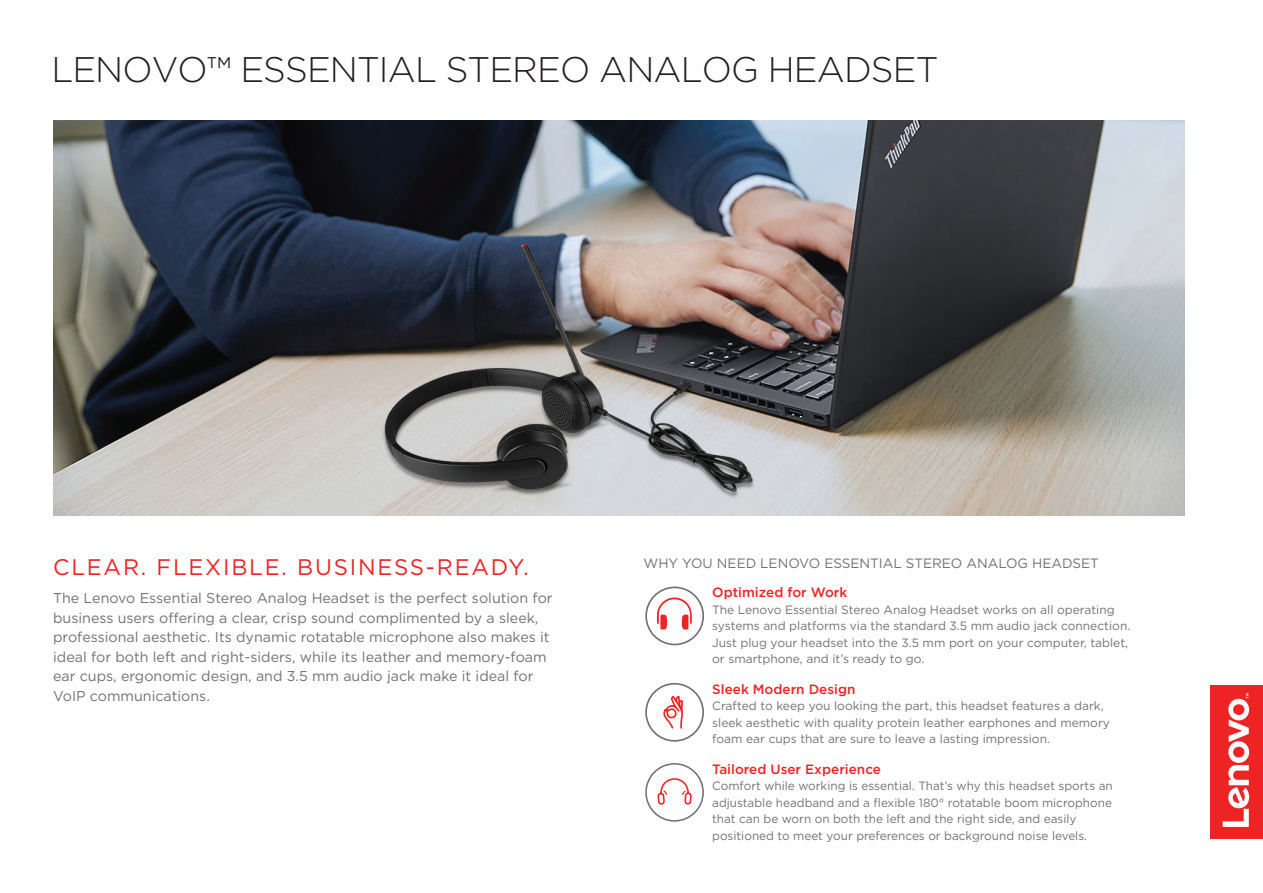
<style>
.page{position:relative;width:1263px;height:893px;background:#fff}
.page>*{position:absolute;margin:0;border:0;box-sizing:border-box;transform-origin:0 0}
.t1{font:300 35.55px "Gotham";letter-spacing:-.025em;color:#231f20}
.t2{font:22.5px "Gotham";letter-spacing:.08em;color:#ee2323}
.t3{font:14.25px/19.5px "Gotham";color:#707271}
.t4{font:500 13.5px "Gotham";color:#ee2323}
.t5{font:13.5px "Gotham";color:#707271}
.t6{font:12px/16.5px "Gotham";color:#707271}
</style>
<div class="page">
<div style="left:1211px;top:685px;width:52px;height:154px;background:#ee2323"></div>
<svg style="left:1223px;top:693px;width:26px;height:134px"></svg>
<img style="left:53px;top:121px;width:1131px;height:395px">
<div style="left:645px;top:587px;width:59px;height:58px;border:2px solid #707271;border-radius:50%"></div>
<svg style="left:657px;top:597px;width:35px;height:33px"></svg>
<div style="left:645px;top:763px;width:59px;height:59px;border:2px solid #707271;border-radius:50%"></div>
<svg style="left:657px;top:779px;width:35px;height:26px"></svg>
<div style="left:645px;top:683px;width:59px;height:59px;border:2px solid #707271;border-radius:50%"></div>
<svg style="left:663px;top:695px;width:21px;height:34px"></svg>
<h1 class="t1" style="left:51px;top:47px;width:888px">LENOVO™ ESSENTIAL STEREO ANALOG HEADSET</h1>
<h2 class="t2" style="left:53px;top:553px;width:477px">CLEAR. FLEXIBLE. BUSINESS-READY.</h2>
<p class="t3" style="left:53px;top:588px;width:501px">The Lenovo Essential Stereo Analog Headset is the perfect solution for business users offering a clear, crisp sound complimented by a sleek, professional aesthetic. Its dynamic rotatable microphone also makes it ideal for both left and right-siders, while its leather and memory-foam ear cups, ergonomic design, and 3.5 mm audio jack make it ideal for VoIP communications.</p>
<p class="t5" style="left:643px;top:554px;width:457px">WHY YOU NEED LENOVO ESSENTIAL STEREO ANALOG HEADSET</p>
<p class="t4" style="left:712px;top:584px;width:137px">Optimized for Work</p>
<p class="t6" style="left:712px;top:601px;width:420px">The Lenovo Essential Stereo Analog Headset works on all operating systems and platforms via the standard 3.5 mm audio jack connection.<br>Just plug your headset into the 3.5 mm port on your computer, tablet, or smartphone, and it’s ready to go.</p>
<p class="t4" style="left:712px;top:680px;width:145px">Sleek Modern Design</p>
<p class="t6" style="left:712px;top:697px;width:399px">Crafted to keep you looking the part, this headset features a dark, sleek aesthetic with quality protein leather earphones and memory foam ear cups that are sure to leave a lasting impression.</p>
<p class="t4" style="left:712px;top:760px;width:170px">Tailored User Experience</p>
<p class="t6" style="left:712px;top:777px;width:402px">Comfort while working is essential. That’s why this headset sports an adjustable headband and a flexible 180° rotatable boom microphone that can be worn on both the left and the right side, and easily positioned to meet your preferences or background noise levels.</p>
</div>
